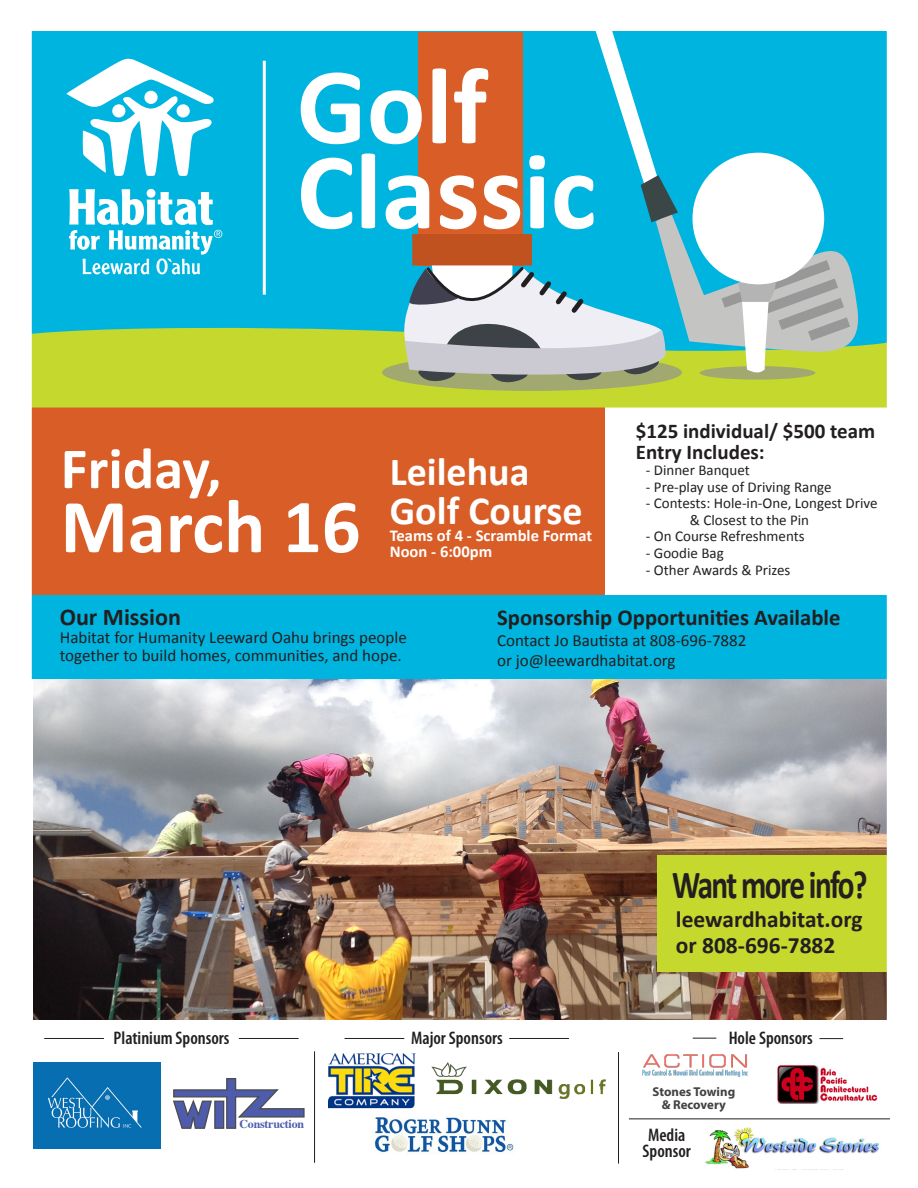
<style>
.page{position:relative;width:918px;height:1188px;background:#fff}
.page>*{position:absolute;margin:0;border:0;box-sizing:border-box;transform-origin:0 0}
.t1{font:700 109.8px "Calibri";color:#fff}
.t2{font:700 76.8px "Calibri";color:#fff}
.t3{font:700 58.65px "Calibri";color:#fff}
.t4{font:700 40.05px "Calibri";color:#fff}
.t5{font:700 39.9px "Calibri";letter-spacing:-.055em;color:#231f20;scale:.78 1}
.t6{font:700 24.15px "Calibri";color:#231f20}
.t7{font:700 23.4px "Calibri";color:#231f20}
.t8{font:700 22.65px "Calibri";color:#231f20}
.t9{font:700 21px "Calibri";color:#231f20}
.t10{font:600 condensed 18.3px/16.5px "Myriad Pro";color:#231f20;text-align:center}
.t11{font:16.95px "Calibri";color:#231f20}
.t12{font:700 16.5px "Calibri";color:#fff}
.t13{font:15px "Calibri";color:#231f20}
.t14{font:700 12.9px/12.6px "Myriad Pro";color:#414243;text-align:center}
.t15{font:700 12px "Times";letter-spacing:-.02em;color:#4f5cab}
</style>
<div class="page">
<img style="left:33px;top:679px;width:852px;height:340px">
<div style="left:14px;top:31px;width:873px;height:372px;background:#00b4e0"></div>
<div style="left:15px;top:408px;width:590px;height:187px;background:#d95d26"></div>
<div style="left:21px;top:595px;width:867px;height:84px;background:#00b4e0"></div>
<hr style="left:263px;top:61px;width:3px;height:234px;background:#fff">
<div style="left:33px;top:327px;width:852px;height:81px;background:#c4d82d"></div>
<svg style="left:66px;top:59px;width:148px;height:117px"></svg>
<svg style="left:69px;top:189px;width:153px;height:85px"></svg>
<img style="left:431px;top:1062px;width:175px;height:37px">
<hr style="left:345px;top:1038px;width:59px;height:1px;background:#231f20">
<hr style="left:509px;top:1038px;width:60px;height:1px;background:#231f20">
<div style="left:657px;top:855px;width:252px;height:117px;background:#c4d82d"></div>
<div style="left:0;top:0;width:918px;height:1187px;border:32px solid #fff"></div>
<svg style="left:382px;top:354px;width:300px;height:37px"></svg>
<svg style="left:399px;top:8px;width:464px;height:380px"></svg>
<img style="left:33px;top:1063px;width:128px;height:86px">
<img style="left:372px;top:1117px;width:142px;height:41px">
<img style="left:329px;top:1053px;width:87px;height:56px">
<img style="left:777px;top:1065px;width:101px;height:39px">
<svg style="left:693px;top:1038px;width:23px;height:1px"></svg>
<svg style="left:819px;top:1038px;width:24px;height:1px"></svg>
<img style="left:642px;top:1055px;width:106px;height:22px">
<hr style="left:44px;top:1038px;width:60px;height:1px;background:#231f20">
<hr style="left:239px;top:1038px;width:60px;height:1px;background:#231f20">
<hr style="left:314px;top:1051px;width:1px;height:112px;background:#231f20">
<hr style="left:618px;top:1052px;width:1px;height:112px;background:#231f20">
<svg style="left:173px;top:1078px;width:132px;height:51px"></svg>
<img style="left:703px;top:1127px;width:181px;height:44px">
<div style="left:752px;top:1154px;width:126px;height:15px;background:#fff"></div>
<hr style="left:629px;top:1119px;width:261px;height:1px;background:#231f20">
<p class="t1" style="left:297px;top:36px;width:192px">Golf</p>
<p class="t1" style="left:297px;top:121px;width:301px">Classic</p>
<p class="t3" style="left:61px;top:431px;width:162px">Friday,</p>
<p class="t2" style="left:61px;top:478px;width:302px">March 16</p>
<p class="t4" style="left:390px;top:446px;width:141px">Leilehua</p>
<p class="t4" style="left:390px;top:485px;width:194px">Golf Course</p>
<p class="t12" style="left:390px;top:525px;width:204px">Teams of 4 - Scramble Format</p>
<p class="t12" style="left:390px;top:541px;width:104px">Noon - 6:00pm</p>
<p class="t9" style="left:636px;top:418px;width:241px">$125 individual/ $500 team</p>
<p class="t9" style="left:636px;top:439px;width:130px">Entry Includes:</p>
<p class="t13" style="left:646px;top:461px;width:105px">- Dinner Banquet</p>
<p class="t13" style="left:646px;top:477px;width:187px">- Pre-play use of Driving Range</p>
<p class="t13" style="left:646px;top:494px;width:233px">- Contests: Hole-in-One, Longest Drive</p>
<p class="t13" style="left:690px;top:510px;width:121px">&amp; Closest to the Pin</p>
<p class="t13" style="left:646px;top:527px;width:160px">- On Course Refreshments</p>
<p class="t13" style="left:646px;top:543px;width:79px">- Goodie Bag</p>
<p class="t13" style="left:646px;top:560px;width:146px">- Other Awards &amp; Prizes</p>
<p class="t6" style="left:60px;top:601px;width:123px">Our Mission</p>
<p class="t11" style="left:60px;top:627px;width:349px">Habitat for Humanity Leeward Oahu brings people</p>
<p class="t11" style="left:60px;top:645px;width:344px">together to build homes, communities, and hope.</p>
<p class="t8" style="left:497px;top:603px;width:345px">Sponsorship Opportunities Available</p>
<p class="t11" style="left:497px;top:630px;width:251px">Contact Jo Bautista at 808-696-7882</p>
<p class="t11" style="left:497px;top:650px;width:180px">or jo@leewardhabitat.org</p>
<p class="t5" style="left:672px;top:860px;width:252px">Want more info?</p>
<p class="t7" style="left:676px;top:904px;width:188px">leewardhabitat.org</p>
<p class="t7" style="left:676px;top:931px;width:161px">or 808-696-7882</p>
<p class="t10" style="left:114px;top:1029px;width:117px">Platinium Sponsors</p>
<p class="t10" style="left:729px;top:1029px;width:86px">Hole Sponsors</p>
<p class="t10" style="left:411px;top:1029px;width:93px">Major Sponsors</p>
<p class="t15" style="left:240px;top:1112px;width:66px">Construction</p>
<p class="t14" style="left:653px;top:1085px;width:84px">Stones Towing &amp; Recovery</p>
<p class="t10" style="left:643px;top:1126px;width:50px">Media<br>Sponsor</p>
</div>
